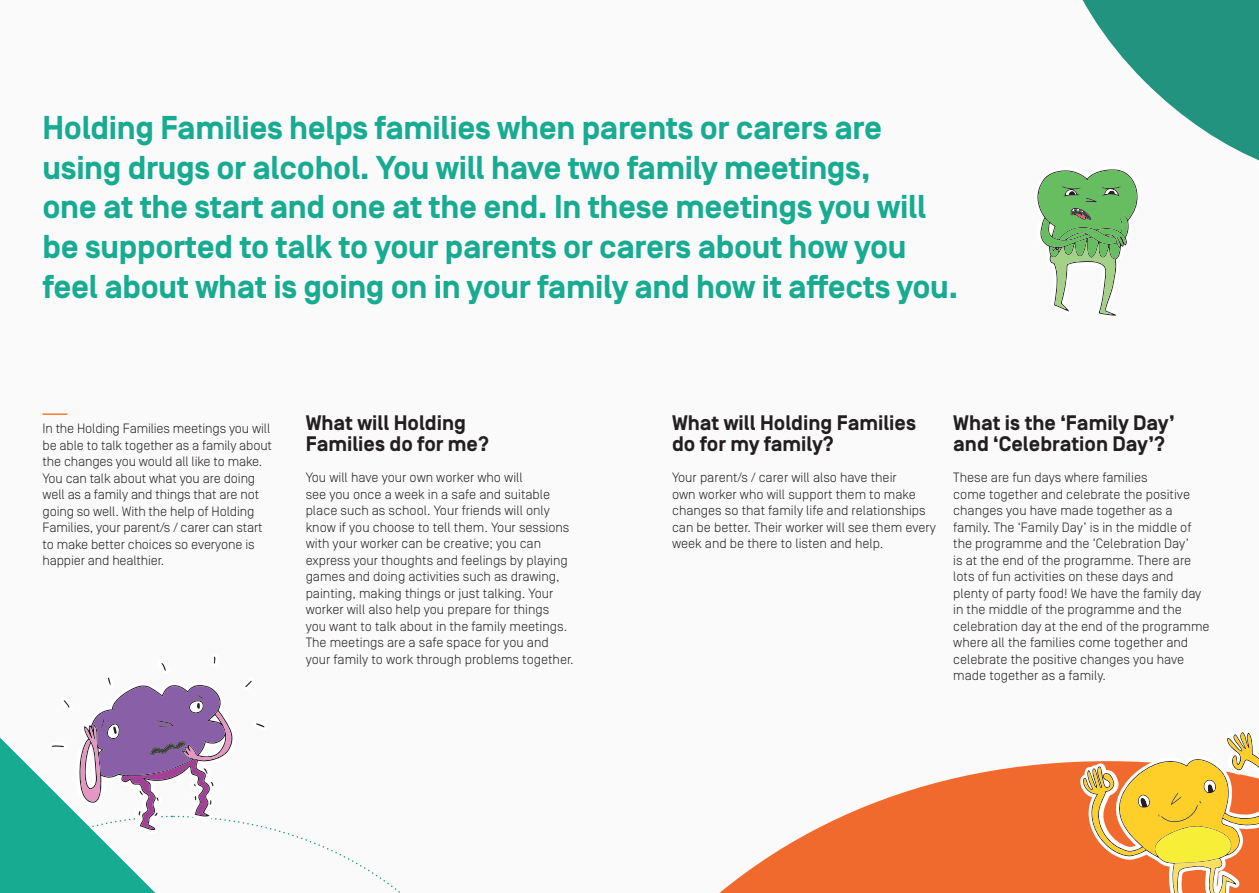
<style>
.page{position:relative;width:1259px;height:893px;background:#fafafa}
.page>*{position:absolute;margin:0;border:0;box-sizing:border-box;transform-origin:0 0}
.t1{font:700 33px/39.6px "Simplon Norm";letter-spacing:-.01em;color:#17ab91}
.t2{font:700 21px/21px "Simplon Norm";color:#231f20}
.t3{font:300 13.5px/16.5px "Simplon Norm";color:#231f20}
</style>
<div class="page">
<svg style="left:1082px;top:0;width:177px;height:161px;fill:#21937e"></svg>
<svg style="left:719px;top:762px;width:356px;height:131px;fill:#f06a2e"></svg>
<hr style="left:43px;top:413px;width:24px;height:2px;background:#f47d2d">
<svg style="left:1075px;top:761px;width:8px;height:132px"></svg>
<svg style="left:1083px;top:732px;width:176px;height:161px"></svg>
<svg style="left:0;top:656px;width:400px;height:237px"></svg>
<svg style="left:1037px;top:169px;width:101px;height:147px"></svg>
<p class="t1" style="left:43px;top:110px;width:917px">Holding Families helps families when parents or carers are using drugs or alcohol. You will have two family meetings,<br>one at the start and one at the end. In these meetings you will be supported to talk to your parents or carers about how you feel about what is going on in your family and how it affects you.</p>
<p class="t3" style="left:43px;top:420px;width:231px">In the Holding Families meetings you will be able to talk together as a family about the changes you would all like to make.<br>You can talk about what you are doing well as a family and things that are not going so well. With the help of Holding Families, your parent/s / carer can start to make better choices so everyone is happier and healthier.</p>
<h2 class="t2" style="left:306px;top:414px;width:185px">What will Holding<br>Families do for me?</h2>
<h2 class="t2" style="left:672px;top:414px;width:245px">What will Holding Families do for my family?</h2>
<h2 class="t2" style="left:953px;top:414px;width:223px">What is the ‘Family Day’ and ‘Celebration Day’?</h2>
<p class="t3" style="left:306px;top:469px;width:270px">You will have your own worker who will<br>see you once a week in a safe and suitable place such as school. Your friends will only know if you choose to tell them. Your sessions with your worker can be creative; you can express your thoughts and feelings by playing games and doing activities such as drawing, painting, making things or just talking. Your worker will also help you prepare for things<br>you want to talk about in the family meetings.<br>The meetings are a safe space for you and your family to work through problems together.</p>
<p class="t3" style="left:672px;top:469px;width:265px">Your parent/s / carer will also have their<br>own worker who will support them to make changes so that family life and relationships can be better. Their worker will see them every week and be there to listen and help.</p>
<p class="t3" style="left:953px;top:469px;width:258px">These are fun days where families<br>come together and celebrate the positive changes you have made together as a family. The ‘Family Day’ is in the middle of the programme and the ‘Celebration Day’<br>is at the end of the programme. There are lots of fun activities on these days and plenty of party food! We have the family day in the middle of the programme and the celebration day at the end of the programme where all the families come together and celebrate the positive changes you have made together as a family.</p>
</div>
